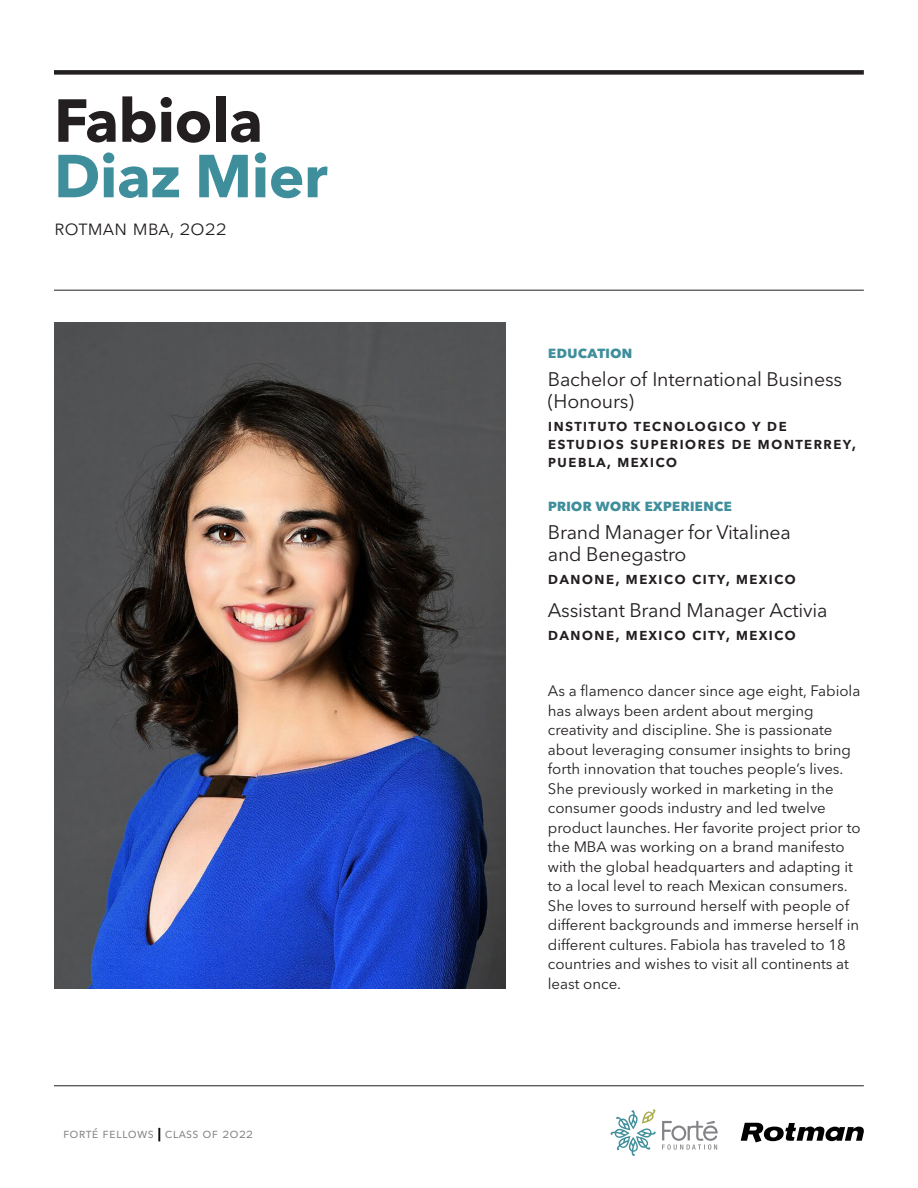
<style>
.page{position:relative;width:918px;height:1188px;background:#fff}
.page>*{position:absolute;margin:0;border:0;box-sizing:border-box;transform-origin:0 0}
.t1{font:700 60px/55.5px "Avenir Next LT Pro";letter-spacing:-.01em;color:#3e8e9b}
.t2{font:300 21.6px "Avenir Next LT Pro";letter-spacing:-.01em;color:#231f20}
.t3{font:19.5px/22.8px "Avenir Next LT Pro";letter-spacing:-.01em;color:#231f20}
.t4{font:600 16.8px/18px "Avenir Next LT Pro";letter-spacing:.06em;color:#231f20}
.t5{font:700 16.5px "Avenir Next LT Pro";letter-spacing:-.01em;color:#3e8e9b}
.t6{font:15px/19.5px "Avenir Next LT Pro";color:#231f20}
.t7{font:13.5px "Avenir Next LT Pro";letter-spacing:.02em;color:#838286}
.s1{color:#231f20}
.s2{font-weight:700;color:#000}
</style>
<div class="page">
<svg style="left:741px;top:1123px;width:123px;height:19px"></svg>
<div style="left:54px;top:70px;width:810px;height:5px;background:#231f20"></div>
<hr style="left:54px;top:1085px;width:810px;height:1px;background:#231f20">
<hr style="left:54px;top:290px;width:810px;height:1px;background:#231f20">
<svg style="left:611px;top:1109px;width:45px;height:47px"></svg>
<svg style="left:662px;top:1121px;width:56px;height:29px"></svg>
<img style="left:54px;top:323px;width:452px;height:666px">
<p class="t1" style="left:54px;top:93px;width:275px"><span class="s1">Fabiola<br></span>Diaz Mier</p>
<p class="t2" style="left:54px;top:214px;width:174px">rotman mba, 2022</p>
<p class="t7" style="left:63px;top:1125px;width:192px">forté fellows <span class="s2">|</span> class of 2022</p>
<p class="t5" style="left:548px;top:342px;width:86px">education</p>
<p class="t3" style="left:548px;top:367px;width:296px">Bachelor of International Business (Honours)</p>
<p class="t4" style="left:548px;top:416px;width:310px">instituto tecnologico y de estudios superiores de monterrey, puebla, mexico</p>
<p class="t5" style="left:548px;top:495px;width:186px">prior work experience</p>
<p class="t3" style="left:548px;top:520px;width:245px">Brand Manager for Vitalinea</p>
<p class="t3" style="left:548px;top:543px;width:140px">and Benegastro</p>
<p class="t4" style="left:548px;top:569px;width:250px">danone, mexico city, mexico</p>
<p class="t3" style="left:548px;top:599px;width:281px">Assistant Brand Manager Activia</p>
<p class="t4" style="left:548px;top:625px;width:250px">danone, mexico city, mexico</p>
<p class="t6" style="left:548px;top:681px;width:314px">As a flamenco dancer since age eight, Fabiola has always been ardent about merging creativity and discipline. She is passionate about leveraging consumer insights to bring forth innovation that touches people’s lives.<br>She previously worked in marketing in the consumer goods industry and led twelve product launches. Her favorite project prior to the MBA was working on a brand manifesto with the global headquarters and adapting it to a local level to reach Mexican consumers.<br>She loves to surround herself with people of different backgrounds and immerse herself in different cultures. Fabiola has traveled to 18 countries and wishes to visit all continents at least once.</p>
</div>
